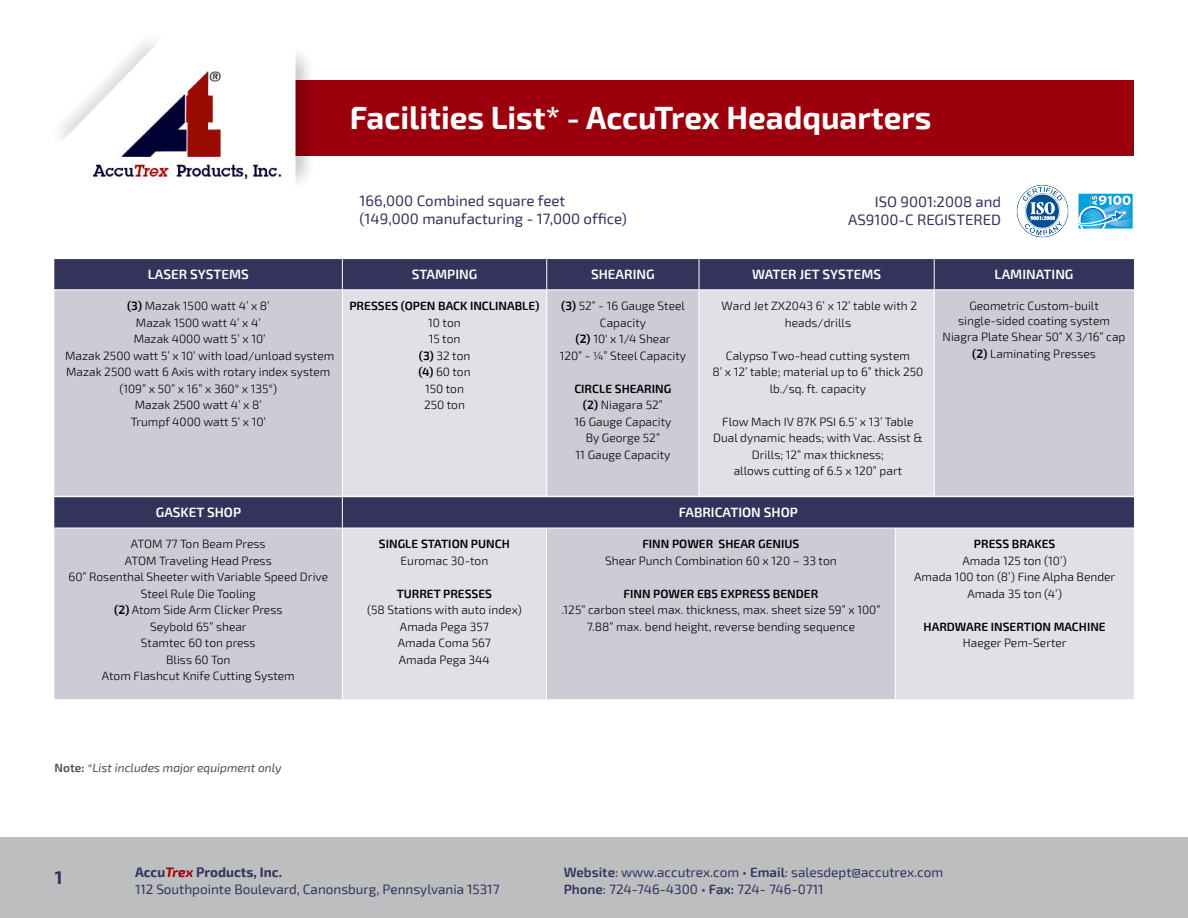
<style>
.page{position:relative;width:1188px;height:918px;background:#fff}
.page>*{position:absolute;margin:0;border:0;box-sizing:border-box;transform-origin:0 0}
.t1{font:700 31.5px "Exo 2";color:#fff}
.t2{font:700 18px "Exo 2";color:#33335c}
.t3{font:15px/18px "Exo 2";color:#33335c}
.t4{font:13.5px/16.2px "Exo 2";color:#33335c}
.t5{font:600 13.5px "Exo 2";color:#fff}
.t6{font:300 12px/16.5px "Exo 2";color:#000;text-align:center}
.t7{font:600 12px "Exo 2";color:#000}
.t8{font:italic 12px "Exo 2";color:#4d4d4f}
.s1{font-weight:600}
.s2{font-weight:600;font-style:normal}
.s3{font-weight:700}
.s4{font-weight:700;font-style:italic;color:#9b000c}
</style>
<div class="page">
<div style="left:286px;top:80px;width:848px;height:76px;background:#9b000c"></div>
<svg style="left:60px;top:41px;width:249px;height:142px"></svg>
<div style="left:0;top:837px;width:1188px;height:81px;background:#bcbec0"></div>
<div style="left:54px;top:259px;width:1080px;height:30px;background:#33335c"></div>
<div style="left:54px;top:290px;width:1080px;height:206px;background:#ccccd6"></div>
<svg style="left:343px;top:290px;width:591px;height:206px;background:#dbdbe2"></svg>
<hr style="left:342px;top:259px;width:1px;height:30px;background:#fff">
<hr style="left:546px;top:259px;width:1px;height:30px;background:#fff">
<hr style="left:699px;top:259px;width:1px;height:30px;background:#fff">
<hr style="left:934px;top:259px;width:1px;height:30px;background:#fff">
<hr style="left:342px;top:290px;width:1px;height:206px;background:#fff">
<hr style="left:546px;top:290px;width:1px;height:206px;background:#fff">
<hr style="left:699px;top:290px;width:1px;height:206px;background:#fff">
<hr style="left:934px;top:290px;width:1px;height:206px;background:#fff">
<div style="left:54px;top:497px;width:1080px;height:31px;background:#33335c"></div>
<div style="left:54px;top:529px;width:288px;height:170px;background:#ccccd6"></div>
<svg style="left:343px;top:529px;width:791px;height:170px;background:#d7d7df"></svg>
<hr style="left:342px;top:497px;width:1px;height:31px;background:#fff">
<hr style="left:546px;top:528px;width:1px;height:171px;background:#fff">
<hr style="left:895px;top:528px;width:1px;height:171px;background:#fff">
<img style="left:1078px;top:193px;width:55px;height:36px">
<img style="left:1016px;top:184px;width:53px;height:54px">
<h1 class="t1" style="left:350px;top:99px;width:583px">Facilities List* - AccuTrex Headquarters</h1>
<p class="t3" style="left:360px;top:192px;width:269px">166,000 Combined square feet (149,000 manufacturing - 17,000 office)</p>
<p class="t3" style="left:848px;top:193px;width:155px;text-align:right">ISO 9001:2008 and<br>AS9100-C REGISTERED</p>
<p class="t5" style="left:148px;top:266px;width:103px">LASER SYSTEMS</p>
<p class="t5" style="left:412px;top:266px;width:67px">STAMPING</p>
<p class="t5" style="left:591px;top:266px;width:65px">SHEARING</p>
<p class="t5" style="left:752px;top:266px;width:131px">WATER JET SYSTEMS</p>
<p class="t5" style="left:995px;top:266px;width:80px">LAMINATING</p>
<p class="t6" style="left:65px;top:298px;width:271px"><span class="s1">(3)</span> Mazak 1500 watt 4’ x 8’<br>Mazak 1500 watt 4’ x 4’<br>Mazak 4000 watt 5’ x 10’<br>Mazak 2500 watt 5’ x 10’ with load/unload system<br>Mazak 2500 watt 6 Axis with rotary index system (109” x 50” x 16” x 360° x 135°)<br>Mazak 2500 watt 4’ x 8’<br>Trumpf 4000 watt 5’ x 10’</p>
<p class="t7" style="left:349px;top:299px;width:192px">PRESSES (OPEN BACK INCLINABLE)</p>
<p class="t6" style="left:560px;top:298px;width:128px"><span class="s1">(3)</span> 52” - 16 Gauge Steel<br>Capacity<br><span class="s1">(2)</span> 10' x 1/4 Shear<br>120” - ¼” Steel Capacity</p>
<p class="t6" style="left:574px;top:381px;width:99px"><span class="s1">CIRCLE SHEARING (2)</span> Niagara 52”<br>16 Gauge Capacity<br>By George 52”<br>11 Gauge Capacity</p>
<p class="t6" style="left:722px;top:298px;width:197px">Ward Jet ZX2043 6’ x 12’ table with 2 heads/drills</p>
<p class="t6" style="left:713px;top:348px;width:212px">Calypso Two-head cutting system<br>8’ x 12’ table; material up to 6” thick 250 lb./sq. ft. capacity</p>
<p class="t6" style="left:713px;top:414px;width:211px">Flow Mach IV 87K PSI 6.5’ x 13’ Table<br>Dual dynamic heads; with Vac. Assist &amp;<br>Drills; 12” max thickness;<br>allows cutting of 6.5 x 120” part</p>
<p class="t6" style="left:958px;top:299px;width:153px;line-height:14.4px">Geometric Custom-built single-sided coating system</p>
<p class="t6" style="left:943px;top:329px;width:184px">Niagra Plate Shear 50” X 3/16” cap <span class="s1">(2)</span> Laminating Presses</p>
<p class="t6" style="left:418px;top:315px;width:54px">10 ton<br>15 ton<br><span class="s1">(3)</span> 32 ton <span class="s1">(4)</span> 60 ton<br>150 ton<br>250 ton</p>
<p class="t5" style="left:156px;top:505px;width:87px">GASKET SHOP</p>
<p class="t5" style="left:679px;top:505px;width:121px">FABRICATION SHOP</p>
<p class="t6" style="left:69px;top:536px;width:261px">ATOM 77 Ton Beam Press<br>ATOM Traveling Head Press<br>60” Rosenthal Sheeter with Variable Speed Drive<br>Steel Rule Die Tooling<br><span class="s1">(2)</span> Atom Side Arm Clicker Press<br>Seybold 65” shear<br>Stamtec 60 ton press<br>Bliss 60 Ton<br>Atom Flashcut Knife Cutting System</p>
<p class="t7" style="left:379px;top:537px;width:132px">SINGLE STATION PUNCH</p>
<p class="t7" style="left:642px;top:537px;width:159px">FINN POWER SHEAR GENIUS</p>
<p class="t6" style="left:605px;top:553px;width:233px">Shear Punch Combination 60 x 120 – 33 ton</p>
<p class="t7" style="left:624px;top:587px;width:196px">FINN POWER EB5 EXPRESS BENDER</p>
<p class="t6" style="left:561px;top:602px;width:321px">.125” carbon steel max. thickness, max. sheet size 59” x 100”<br>7.88” max. bend height, reverse bending sequence</p>
<p class="t6" style="left:401px;top:553px;width:89px">Euromac 30-ton</p>
<p class="t7" style="left:397px;top:587px;width:97px">TURRET PRESSES</p>
<p class="t6" style="left:367px;top:602px;width:156px">(58 Stations with auto index)<br>Amada Pega 357<br>Amada Coma 567<br>Amada Pega 344</p>
<p class="t8" style="left:55px;top:761px;width:229px"><span class="s2">Note:</span> *List includes major equipment only</p>
<p class="t7" style="left:974px;top:537px;width:83px">PRESS BRAKES</p>
<p class="t6" style="left:914px;top:553px;width:203px">Amada 125 ton (10’)<br>Amada 100 ton (8’) Fine Alpha Bender<br>Amada 35 ton (4’)</p>
<p class="t7" style="left:924px;top:620px;width:184px">HARDWARE INSERTION MACHINE</p>
<p class="t6" style="left:963px;top:635px;width:105px">Haeger Pem-Serter</p>
<h2 class="t2" style="left:55px;top:867px;width:9px">1</h2>
<p class="t4" style="left:135px;top:865px;width:366px"><span class="s3">Accu</span><span class="s4">Trex</span> <span class="s3">Products, Inc.<br></span>112 Southpointe Boulevard, Canonsburg, Pennsylvania 15317</p>
<p class="t4" style="left:564px;top:865px;width:381px"><span class="s1">Website</span>: www.accutrex.com • <span class="s1">Email</span>: salesdept@accutrex.com<br><span class="s1">Phone</span>: 724-746-4300 • <span class="s1">Fax:</span> 724- 746-0711</p>
</div>
